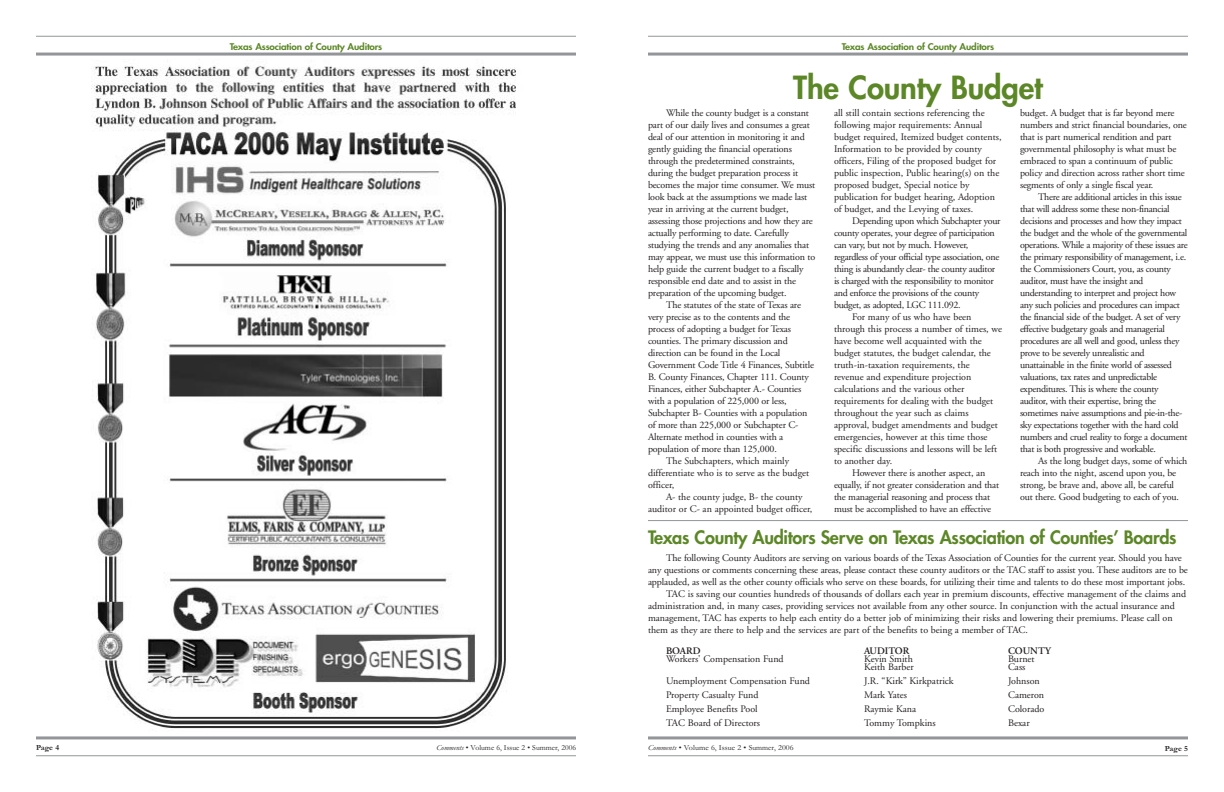
<style>
.page{position:relative;width:1224px;height:792px;background:#fff}
.page>*{position:absolute;margin:0;border:0;box-sizing:border-box;transform-origin:0 0}
.t1{font:800 31px "Futura";letter-spacing:-.005em;color:#5c8727}
.t2{font:800 18px "Futura";letter-spacing:-.015em;color:#5c8727}
.t3{font:10px/12px "Adobe Garamond";letter-spacing:-.015em;color:#231f20}
.t4{font:600 10px "Adobe Garamond";color:#231f20}
.t5{font:800 9px "Futura";letter-spacing:-.02em;color:#5c8727;scale:1.1 1}
.t6{font:7.8px "Garamond";color:#231f20}
.t7{font:7.8px "Garamond";color:#231f20;scale:1.05 1}
.t8{font:700 7.8px "Garamond";color:#231f20;scale:1.05 1}
.s1{font-style:italic}
</style>
<div class="page">
<img style="left:91px;top:65px;width:425px;height:664px">
<hr style="left:36px;top:36px;width:540px;height:1px;background:#939598">
<hr style="left:36px;top:53px;width:540px;height:3px;background:#939598">
<hr style="left:36px;top:756px;width:540px;height:1px;background:#939598">
<hr style="left:36px;top:736px;width:540px;height:3px;background:#939598">
<hr style="left:648px;top:36px;width:540px;height:1px;background:#939598">
<hr style="left:648px;top:53px;width:540px;height:3px;background:#939598">
<hr style="left:648px;top:756px;width:540px;height:1px;background:#939598">
<hr style="left:648px;top:736px;width:540px;height:3px;background:#939598">
<hr style="left:648px;top:520px;width:540px;height:1px;background:#939598">
<p class="t5" style="left:230px;top:43px;width:140px">Texas Association of County Auditors</p>
<p class="t8" style="left:36px;top:743px;width:24px">Page 4</p>
<p class="t6" style="left:436px;top:743px;width:141px"><span class="s1">Comments</span> • Volume 6, Issue 2 • Summer, 2006</p>
<p class="t5" style="left:842px;top:43px;width:140px">Texas Association of County Auditors</p>
<h1 class="t1" style="left:793px;top:73px;width:251px">The County Budget</h1>
<p class="t3" style="left:648px;top:108px;width:169px;text-indent:18px">While the county budget is a constant part of our daily lives and consumes a great deal of our attention in monitoring it and gently guiding the financial operations through the predetermined constraints, during the budget preparation process it becomes the major time consumer. We must look back at the assumptions we made last year in arriving at the current budget, assessing those projections and how they are actually performing to date. Carefully studying the trends and any anomalies that may appear, we must use this information to help guide the current budget to a fiscally responsible end date and to assist in the preparation of the upcoming budget.</p>
<p class="t3" style="left:666px;top:300px;width:136px">The statutes of the state of Texas are</p>
<p class="t3" style="left:648px;top:312px;width:144px">very precise as to the contents and the</p>
<p class="t3" style="left:648px;top:324px;width:145px">process of adopting a budget for Texas</p>
<p class="t3" style="left:648px;top:336px;width:141px">counties. The primary discussion and</p>
<p class="t3" style="left:648px;top:348px;width:134px">direction can be found in the Local</p>
<p class="t3" style="left:648px;top:360px;width:168px">Government Code Title 4 Finances, Subtitle</p>
<p class="t3" style="left:648px;top:372px;width:162px">B. County Finances, Chapter 111. County</p>
<p class="t3" style="left:648px;top:384px;width:155px">Finances, either Subchapter A.- Counties</p>
<p class="t3" style="left:648px;top:396px;width:140px">with a population of 225,000 or less,</p>
<p class="t3" style="left:648px;top:408px;width:161px">Subchapter B- Counties with a population</p>
<p class="t3" style="left:648px;top:420px;width:152px">of more than 225,000 or Subchapter C-</p>
<p class="t3" style="left:648px;top:432px;width:137px">Alternate method in counties with a</p>
<p class="t3" style="left:648px;top:444px;width:130px">population of more than 125,000.</p>
<p class="t3" style="left:666px;top:456px;width:125px">The Subchapters, which mainly</p>
<p class="t3" style="left:648px;top:468px;width:163px">differentiate who is to serve as the budget</p>
<p class="t3" style="left:648px;top:480px;width:28px">officer,</p>
<p class="t3" style="left:666px;top:492px;width:138px">A- the county judge, B- the county</p>
<p class="t3" style="left:648px;top:504px;width:166px">auditor or C- an appointed budget officer,</p>
<p class="t3" style="left:834px;top:108px;width:169px">all still contain sections referencing the following major requirements: Annual budget required, Itemized budget contents, Information to be provided by county officers, Filing of the proposed budget for public inspection, Public hearing(s) on the proposed budget, Special notice by publication for budget hearing, Adoption of budget, and the Levying of taxes.</p>
<p class="t3" style="left:852px;top:216px;width:150px">Depending upon which Subchapter your</p>
<p class="t3" style="left:834px;top:228px;width:162px">county operates, your degree of participation</p>
<p class="t3" style="left:834px;top:240px;width:136px">can vary, but not by much. However,</p>
<p class="t3" style="left:834px;top:252px;width:167px">regardless of your official type association, one</p>
<p class="t3" style="left:834px;top:264px;width:163px">thing is abundantly clear- the county auditor</p>
<p class="t3" style="left:834px;top:276px;width:161px">is charged with the responsibility to monitor</p>
<p class="t3" style="left:834px;top:288px;width:147px">and enforce the provisions of the county</p>
<p class="t3" style="left:834px;top:300px;width:128px">budget, as adopted, LGC 111.092.</p>
<p class="t3" style="left:852px;top:312px;width:121px">For many of us who have been</p>
<p class="t3" style="left:834px;top:324px;width:169px">through this process a number of times, we</p>
<p class="t3" style="left:834px;top:336px;width:149px">have become well acquainted with the</p>
<p class="t3" style="left:834px;top:348px;width:158px">budget statutes, the budget calendar, the</p>
<p class="t3" style="left:834px;top:360px;width:137px">truth-in-taxation requirements, the</p>
<p class="t3" style="left:834px;top:372px;width:139px">revenue and expenditure projection</p>
<p class="t3" style="left:834px;top:384px;width:132px">calculations and the various other</p>
<p class="t3" style="left:834px;top:396px;width:161px">requirements for dealing with the budget</p>
<p class="t3" style="left:834px;top:408px;width:136px">throughout the year such as claims</p>
<p class="t3" style="left:834px;top:420px;width:165px">approval, budget amendments and budget</p>
<p class="t3" style="left:834px;top:432px;width:155px">emergencies, however at this time those</p>
<p class="t3" style="left:834px;top:444px;width:165px">specific discussions and lessons will be left</p>
<p class="t3" style="left:834px;top:456px;width:60px">to another day.</p>
<p class="t3" style="left:852px;top:468px;width:135px">However there is another aspect, an</p>
<p class="t3" style="left:834px;top:480px;width:167px">equally, if not greater consideration and that</p>
<p class="t3" style="left:834px;top:492px;width:158px">the managerial reasoning and process that</p>
<p class="t3" style="left:834px;top:504px;width:159px">must be accomplished to have an effective</p>
<p class="t3" style="left:1020px;top:108px;width:168px">budget. A budget that is far beyond mere numbers and strict financial boundaries, one that is part numerical rendition and part governmental philosophy is what must be embraced to span a continuum of public policy and direction across rather short time segments of only a single fiscal year.</p>
<p class="t3" style="left:1020px;top:192px;width:169px;text-indent:18px">There are additional articles in this issue that will address some these non-financial decisions and processes and how they impact the budget and the whole of the governmental operations. While a majority of these issues are the primary responsibility of management, i.e. the Commissioners Court, you, as county auditor, must have the insight and understanding to interpret and project how any such policies and procedures can impact the financial side of the budget. A set of very effective budgetary goals and managerial procedures are all well and good, unless they prove to be severely unrealistic and unattainable in the finite world of assessed valuations, tax rates and unpredictable expenditures. This is where the county auditor, with their expertise, bring the sometimes naive assumptions and pie-in-the&shy;sky expectations together with the hard cold numbers and cruel reality to forge a document that is both progressive and workable.</p>
<p class="t3" style="left:1020px;top:456px;width:169px;text-indent:18px">As the long budget days, some of which reach into the night, ascend upon you, be strong, be brave and, above all, be careful out there. Good budgeting to each of you.</p>
<h2 class="t2" style="left:648px;top:528px;width:530px">Texas County Auditors Serve on Texas Association of Counties’ Boards</h2>
<p class="t3" style="left:666px;top:553px;width:517px">The following County Auditors are serving on various boards of the Texas Association of Counties for the current year. Should you have</p>
<p class="t3" style="left:648px;top:565px;width:541px">any questions or comments concerning these areas, please contact these county auditors or the TAC staff to assist you. These auditors are to be</p>
<p class="t3" style="left:648px;top:577px;width:539px">applauded, as well as the other county officials who serve on these boards, for utilizing their time and talents to do these most important jobs.</p>
<p class="t3" style="left:666px;top:589px;width:522px">TAC is saving our counties hundreds of thousands of dollars each year in premium discounts, effective management of the claims and</p>
<p class="t3" style="left:648px;top:601px;width:528px">administration and, in many cases, providing services not available from any other source. In conjunction with the actual insurance and</p>
<p class="t3" style="left:648px;top:613px;width:526px">management, TAC has experts to help each entity do a better job of minimizing their risks and lowering their premiums. Please call on</p>
<p class="t3" style="left:648px;top:625px;width:382px">them as they are there to help and the services are part of the benefits to being a member of TAC.</p>
<p class="t4" style="left:666px;top:647px;width:36px">BOARD</p>
<p class="t4" style="left:864px;top:647px;width:47px">AUDITOR</p>
<p class="t4" style="left:1008px;top:647px;width:44px">COUNTY</p>
<p class="t3" style="left:666px;top:654px;width:119px">Workers' Compensation Fund</p>
<p class="t3" style="left:864px;top:654px;width:50px">Kevin Smith</p>
<p class="t3" style="left:1008px;top:654px;width:28px">Burnet</p>
<p class="t3" style="left:864px;top:662px;width:51px">Keith Barber</p>
<p class="t3" style="left:1008px;top:662px;width:19px">Cass</p>
<p class="t3" style="left:666px;top:676px;width:146px">Unemployment Compensation Fund</p>
<p class="t3" style="left:864px;top:676px;width:91px">J.R. “Kirk” Kirkpatrick</p>
<p class="t3" style="left:1008px;top:676px;width:33px">Johnson</p>
<p class="t3" style="left:666px;top:690px;width:94px">Property Casualty Fund</p>
<p class="t3" style="left:864px;top:690px;width:45px">Mark Yates</p>
<p class="t3" style="left:1008px;top:690px;width:38px">Cameron</p>
<p class="t3" style="left:666px;top:704px;width:93px">Employee Benefits Pool</p>
<p class="t3" style="left:864px;top:704px;width:54px">Raymie Kana</p>
<p class="t3" style="left:1008px;top:704px;width:38px">Colorado</p>
<p class="t3" style="left:666px;top:718px;width:96px">TAC Board of Directors</p>
<p class="t3" style="left:864px;top:718px;width:73px">Tommy Tompkins</p>
<p class="t3" style="left:1008px;top:718px;width:23px">Bexar</p>
<p class="t7" style="left:648px;top:743px;width:140px"><span class="s1">Comments</span> • Volume 6, Issue 2 • Summer, 2006</p>
<p class="t8" style="left:1165px;top:744px;width:24px">Page 5</p>
</div>
